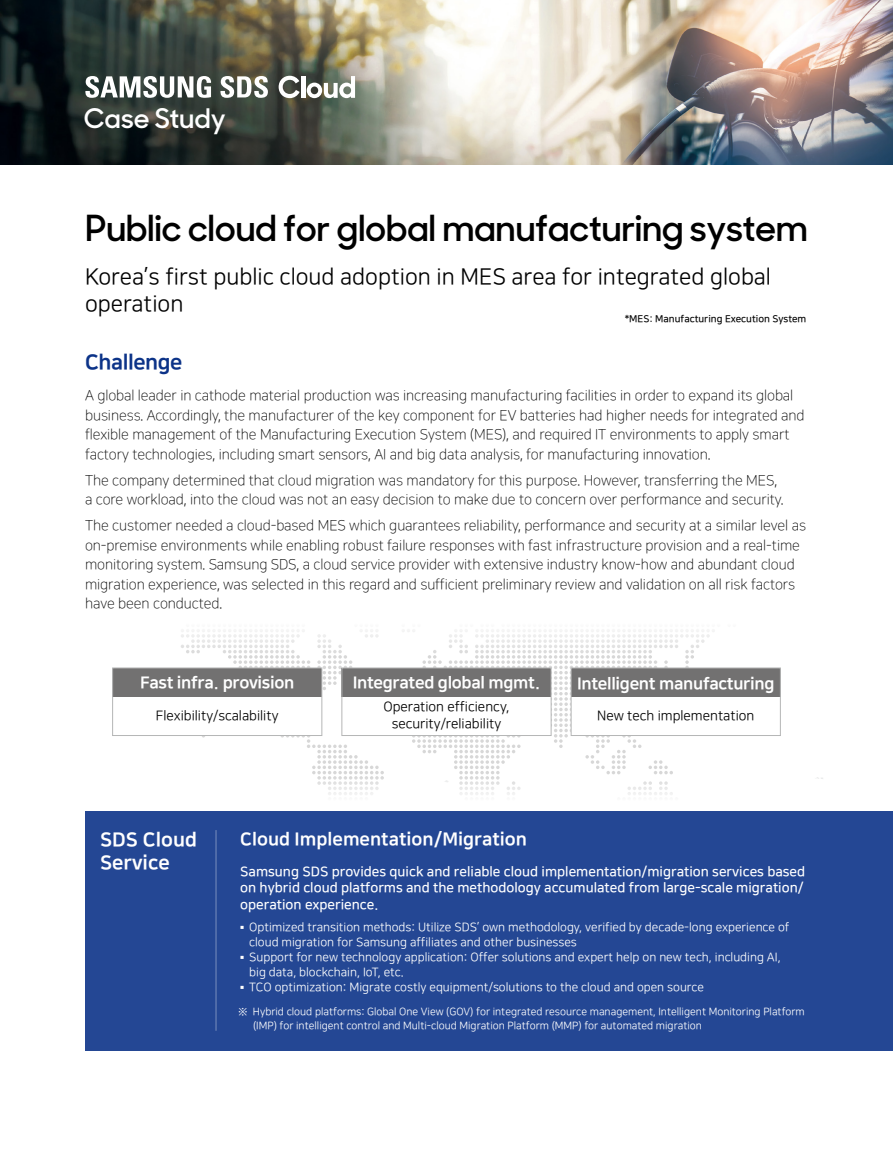
<style>
.page{position:relative;width:893px;height:1149px;background:#fff}
.page>*{position:absolute;margin:0;border:0;box-sizing:border-box;transform-origin:0 0}
.t1{font:600 36px "Sharp Sans No 1";letter-spacing:-.015em;color:#000}
.t2{font:600 27px "Sharp Sans No 1";color:#fff}
.t3{font:22.5px/27px "Nanum Square R";color:#000}
.t4{font:21px "Nanum Square EB";letter-spacing:-.02em;color:#0c3388}
.t5{font:19.5px/23.4px "Nanum Square EB";color:#fff}
.t6{font:18px "Nanum Square EB";color:#fff}
.t7{font:16.5px "Nanum Square EB";letter-spacing:-.02em;color:#fff}
.t8{font:14.25px/19.5px "Nanum Square L";letter-spacing:-.005em;color:#000}
.t9{font:13.5px/16.5px "Nanum Square B";color:#fff;text-align:justify}
.t10{font:13.5px/17.2px "Nanum Square R";color:#000;text-align:center}
.t11{font:12px/15px "Nanum Square R";color:#fff}
.t12{font:10.5px/13.5px "Nanum Square R";color:#fff}
.t13{font:9.75px "Nanum Square B";color:#000}
</style>
<div class="page">
<img style="left:0;top:0;width:893px;height:164px">
<svg style="left:85px;top:76px;width:126px;height:22px"></svg>
<svg style="left:220px;top:76px;width:48px;height:22px"></svg>
<svg style="left:279px;top:76px;width:21px;height:22px"></svg>
<hr style="left:301px;top:76px;width:4px;height:22px;background:#fff">
<svg style="left:307px;top:76px;width:48px;height:22px"></svg>
<svg style="left:181px;top:656px;width:203px;height:119px"></svg>
<svg style="left:401px;top:631px;width:319px;height:164px"></svg>
<div style="left:113px;top:667px;width:209px;height:68px;background:#fff"></div>
<div style="left:113px;top:667px;width:209px;height:28px;background:#727171"></div>
<div style="left:112px;top:667px;width:210px;height:68px;border:1px solid #b5b6b6"></div>
<div style="left:342px;top:667px;width:209px;height:68px;background:#fff"></div>
<div style="left:342px;top:667px;width:209px;height:28px;background:#727171"></div>
<div style="left:342px;top:667px;width:209px;height:68px;border:1px solid #b5b6b6"></div>
<div style="left:571px;top:667px;width:209px;height:68px;background:#fff"></div>
<div style="left:571px;top:667px;width:209px;height:28px;background:#727171"></div>
<div style="left:571px;top:667px;width:210px;height:68px;border:1px solid #b5b6b6"></div>
<div style="left:85px;top:811px;width:808px;height:239px;background:#244794"></div>
<hr style="left:216px;top:829px;width:1px;height:201px;background:#fff">
<h2 class="t2" style="left:84px;top:97px;width:144px">Case Study</h2>
<h1 class="t1" style="left:85px;top:199px;width:725px">Public cloud for global manufacturing system</h1>
<h3 class="t3" style="left:85px;top:264px;width:687px">Korea’s first public cloud adoption in MES area for integrated global operation</h3>
<p class="t13" style="left:625px;top:313px;width:183px">*MES: Manufacturing Execution System</p>
<h3 class="t4" style="left:85px;top:351px;width:99px">Challenge</h3>
<p class="t8" style="left:85px;top:386px;width:721px">A global leader in cathode material production was increasing manufacturing facilities in order to expand its global business. Accordingly, the manufacturer of the key component for EV batteries had higher needs for integrated and flexible management of the Manufacturing Execution System (MES), and required IT environments to apply smart factory technologies, including smart sensors, AI and big data analysis, for manufacturing innovation.</p>
<p class="t8" style="left:85px;top:470px;width:700px">The company determined that cloud migration was mandatory for this purpose. However, transferring the MES, a core workload, into the cloud was not an easy decision to make due to concern over performance and security.</p>
<p class="t8" style="left:85px;top:516px;width:722px">The customer needed a cloud-based MES which guarantees reliability, performance and security at a similar level as on-premise environments while enabling robust failure responses with fast infrastructure provision and a real-time monitoring system. Samsung SDS, a cloud service provider with extensive industry know-how and abundant cloud migration experience, was selected in this regard and sufficient preliminary review and validation on all risk factors have been conducted.</p>
<p class="t7" style="left:140px;top:673px;width:156px">Fast infra. provision</p>
<p class="t10" style="left:156px;top:707px;width:124px">Flexibility/scalability</p>
<p class="t7" style="left:353px;top:673px;width:189px">Integrated global mgmt.</p>
<p class="t10" style="left:383px;top:698px;width:128px">Operation efficiency, security/reliability</p>
<p class="t7" style="left:577px;top:674px;width:199px">Intelligent manufacturing</p>
<p class="t10" style="left:597px;top:707px;width:159px">New tech implementation</p>
<h3 class="t5" style="left:100px;top:828px;width:98px">SDS Cloud<br>Service</h3>
<p class="t6" style="left:240px;top:829px;width:288px">Cloud Implementation/Migration</p>
<p class="t9" style="left:240px;top:863px;width:566px">Samsung SDS provides quick and reliable cloud implementation/migration services based on hybrid cloud platforms and the methodology accumulated from large-scale migration/ operation experience.</p>
<p class="t11" style="left:249px;top:920px;width:542px;text-indent:-9px"><sup>■</sup> Optimized transition methods: Utilize SDS’ own methodology, verified by decade-long experience of cloud migration for Samsung affiliates and other businesses</p>
<p class="t11" style="left:249px;top:950px;width:533px;text-indent:-9px"><sup>■</sup> Support for new technology application: Offer solutions and expert help on new tech, including AI, big data, blockchain, IoT, etc.</p>
<p class="t11" style="left:240px;top:980px;width:465px"><sup>■</sup> TCO optimization: Migrate costly equipment/solutions to the cloud and open source</p>
<p class="t12" style="left:253px;top:1005px;width:553px;text-indent:-15px">※ Hybrid cloud platforms: Global One View (GOV) for integrated resource management, Intelligent Monitoring Platform (IMP) for intelligent control and Multi-cloud Migration Platform (MMP) for automated migration</p>
</div>
